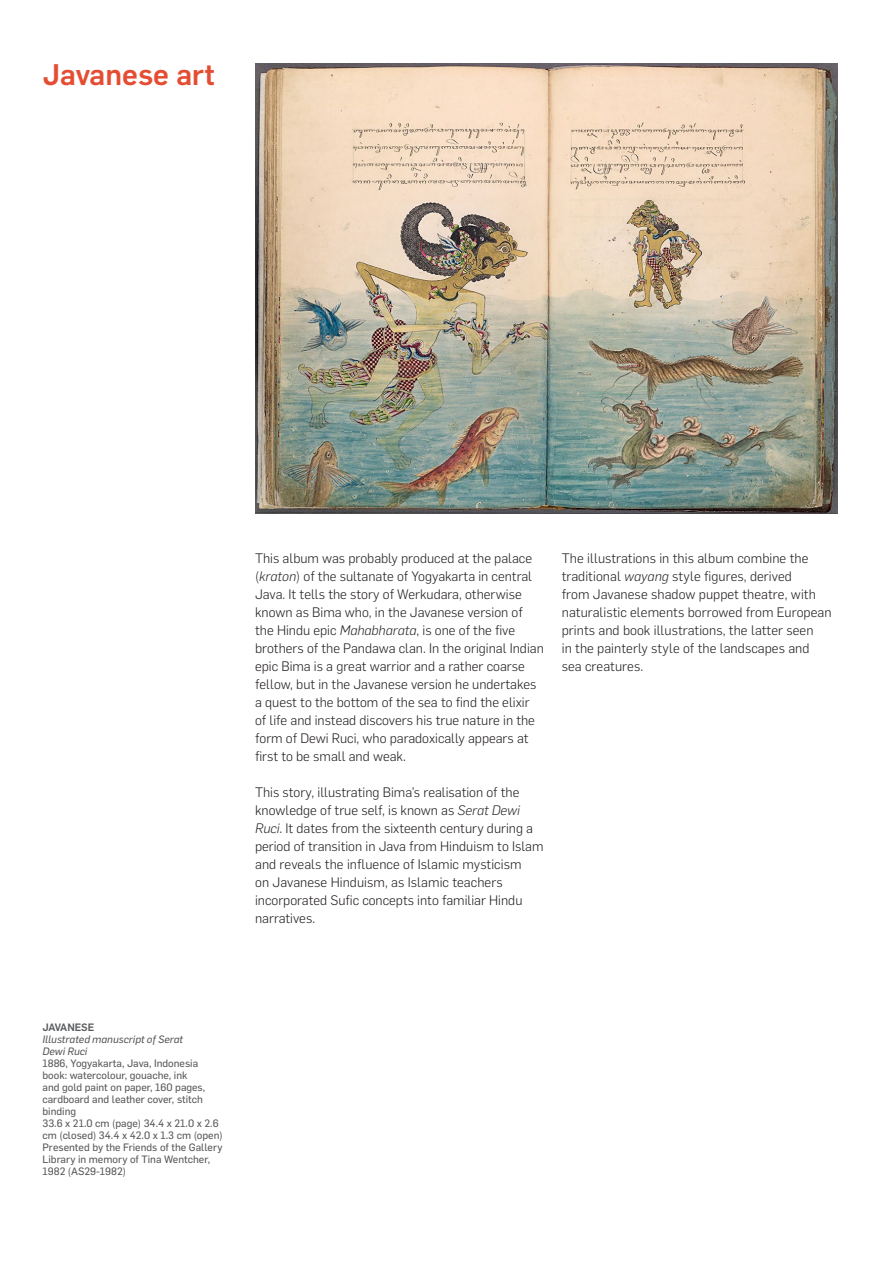
<style>
.page{position:relative;width:893px;height:1263px;background:#fff}
.page>*{position:absolute;margin:0;border:0;box-sizing:border-box;transform-origin:0 0}
.t1{font:500 29.25px "Flama";color:#e54d33}
.t2{font:300 13.5px/18px "Flama";color:#231f20}
.t3{font:10.5px/12px "Flama Basic";color:#58595b}
.t4{font:italic 10.5px/12px "Flama Basic";color:#58595b}
.t5{font:500 10.5px "Flama";letter-spacing:-.02em;color:#58595b}
.s1{font-style:italic}
</style>
<div class="page">
<img style="left:255px;top:64px;width:582px;height:450px">
<h1 class="t1" style="left:43px;top:54px;width:173px">Javanese art</h1>
<p class="t2" style="left:255px;top:548px;width:290px">This album was probably produced at the palace (<span class="s1">kraton</span>) of the sultanate of Yogyakarta in central Java. It tells the story of Werkudara, otherwise known as Bima who, in the Javanese version of the Hindu epic <span class="s1">Mahabharata</span>, is one of the five brothers of the Pandawa clan. In the original Indian epic Bima is a great warrior and a rather coarse fellow, but in the Javanese version he undertakes a quest to the bottom of the sea to find the elixir of life and instead discovers his true nature in the form of Dewi Ruci, who paradoxically appears at first to be small and weak.</p>
<p class="t2" style="left:255px;top:782px;width:290px">This story, illustrating Bima’s realisation of the knowledge of true self, is known as <span class="s1">Serat Dewi Ruci</span>. It dates from the sixteenth century during a period of transition in Java from Hinduism to Islam and reveals the influence of Islamic mysticism<br>on Javanese Hinduism, as Islamic teachers incorporated Sufic concepts into familiar Hindu narratives.</p>
<p class="t2" style="left:562px;top:548px;width:271px">The illustrations in this album combine the traditional <span class="s1">wayang</span> style figures, derived<br>from Javanese shadow puppet theatre, with naturalistic elements borrowed from European prints and book illustrations, the latter seen<br>in the painterly style of the landscapes and sea creatures.</p>
<p class="t5" style="left:43px;top:1019px;width:53px">JAVANESE</p>
<p class="t4" style="left:43px;top:1032px;width:142px">Illustrated manuscript of Serat<br>Dewi Ruci</p>
<p class="t3" style="left:43px;top:1056px;width:182px">1886, Yogyakarta, Java, Indonesia book: watercolour, gouache, ink<br>and gold paint on paper, 160 pages, cardboard and leather cover, stitch binding<br>33.6 x 21.0 cm (page) 34.4 x 21.0 x 2.6 cm (closed) 34.4 x 42.0 x 1.3 cm (open)<br>Presented by the Friends of the Gallery<br>Library in memory of Tina Wentcher,<br>1982 (AS29-1982)</p>
</div>
